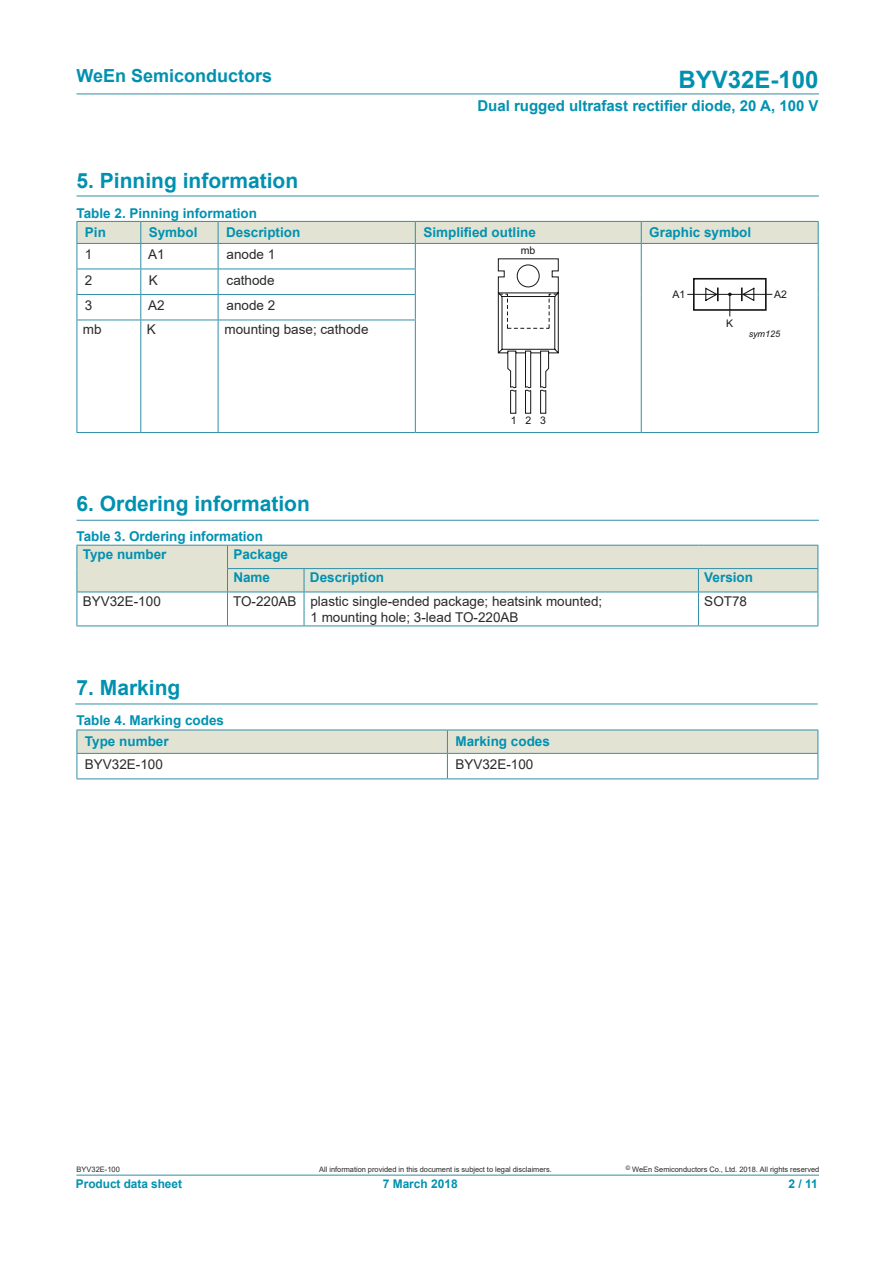
<style>
.page{position:relative;width:893px;height:1263px;background:#fff}
.page>*{position:absolute;margin:0;border:0;box-sizing:border-box;transform-origin:0 0}
.t1{font:700 24px "Arial";color:#0091b0}
.t2{font:700 21px "Arial";color:#0091b0}
.t3{font:700 18px "Arial";color:#0091b0}
.t4{font:700 15px "Arial";color:#0091b0}
.t5{font:700 13.5px/19.4px "Arial";color:#0091b0}
.t6{font:13.5px/16.2px "Arial";color:#2b2829;text-align:center}
.t7{font:700 12px "Arial";letter-spacing:-.005em;color:#0091b0}
.t8{font:10.5px "Arial";color:#161616}
.t9{font:italic 9px "Arial";letter-spacing:.005em;color:#161616}
.t10{font:7.5px "Arial";letter-spacing:-.005em;color:#2b2829}
</style>
<div class="page">
<hr style="left:77px;top:94px;width:742px;height:1px;background:#318fa7">
<hr style="left:77px;top:1175px;width:742px;height:1px;background:#318fa7">
<hr style="left:77px;top:196px;width:742px;height:1px;background:#318fa7">
<hr style="left:77px;top:520px;width:742px;height:1px;background:#318fa7">
<hr style="left:641px;top:320px;width:1px;height:112px;background:#318fa7">
<hr style="left:818px;top:320px;width:1px;height:112px;background:#318fa7">
<hr style="left:77px;top:320px;width:1px;height:112px;background:#318fa7">
<hr style="left:140px;top:320px;width:1px;height:112px;background:#318fa7">
<hr style="left:218px;top:320px;width:1px;height:112px;background:#318fa7">
<hr style="left:415px;top:320px;width:1px;height:112px;background:#318fa7">
<hr style="left:77px;top:432px;width:64px;height:1px;background:#318fa7">
<hr style="left:141px;top:432px;width:77px;height:1px;background:#318fa7">
<hr style="left:218px;top:432px;width:197px;height:1px;background:#318fa7">
<hr style="left:415px;top:432px;width:226px;height:1px;background:#318fa7">
<hr style="left:641px;top:432px;width:178px;height:1px;background:#318fa7">
<svg style="left:77px;top:221px;width:742px;height:193px"></svg>
<svg style="left:77px;top:545px;width:741px;height:80px"></svg>
<hr style="left:227px;top:568px;width:77px;height:1px;background:#318fa7">
<hr style="left:304px;top:568px;width:394px;height:1px;background:#318fa7">
<hr style="left:698px;top:568px;width:120px;height:1px;background:#318fa7">
<hr style="left:77px;top:592px;width:150px;height:1px;background:#318fa7">
<hr style="left:227px;top:592px;width:77px;height:1px;background:#318fa7">
<hr style="left:304px;top:592px;width:394px;height:1px;background:#318fa7">
<hr style="left:698px;top:592px;width:120px;height:1px;background:#318fa7">
<hr style="left:77px;top:625px;width:150px;height:1px;background:#318fa7">
<hr style="left:227px;top:625px;width:77px;height:1px;background:#318fa7">
<hr style="left:304px;top:625px;width:394px;height:1px;background:#318fa7">
<hr style="left:698px;top:625px;width:120px;height:1px;background:#318fa7">
<hr style="left:75px;top:704px;width:743px;height:1px;background:#318fa7">
<svg style="left:77px;top:730px;width:741px;height:48px"></svg>
<hr style="left:77px;top:753px;width:370px;height:1px;background:#318fa7">
<hr style="left:447px;top:753px;width:371px;height:1px;background:#318fa7">
<hr style="left:77px;top:778px;width:370px;height:1px;background:#318fa7">
<hr style="left:447px;top:778px;width:371px;height:1px;background:#318fa7">
<h3 class="t3" style="left:77px;top:66px;width:197px">WeEn Semiconductors</h3>
<h1 class="t1" style="left:678px;top:65px;width:142px">BYV32E-100</h1>
<p class="t4" style="left:477px;top:95px;width:343px">Dual rugged ultrafast recti昀椀er diode, 20 A, 100 V</p>
<h2 class="t2" style="left:77px;top:166px;width:223px">5. Pinning information</h2>
<p class="t5" style="left:85px;top:204px;width:174px;text-indent:-8px">Table 2. Pinning information<br>Pin</p>
<p class="t5" style="left:149px;top:223px;width:50px">Symbol</p>
<p class="t5" style="left:226px;top:223px;width:76px">Description</p>
<p class="t5" style="left:423px;top:223px;width:114px">Simpli昀椀ed outline</p>
<p class="t5" style="left:649px;top:223px;width:104px">Graphic symbol</p>
<p class="t6" style="left:85px;top:248px;width:9px">1</p>
<p class="t6" style="left:148px;top:246px;width:18px">A1</p>
<p class="t6" style="left:227px;top:246px;width:50px">anode 1</p>
<p class="t6" style="left:85px;top:272px;width:9px">2</p>
<p class="t6" style="left:149px;top:273px;width:11px">K</p>
<p class="t6" style="left:227px;top:272px;width:50px">cathode</p>
<p class="t6" style="left:85px;top:297px;width:9px">3</p>
<p class="t6" style="left:148px;top:297px;width:18px">A2</p>
<p class="t6" style="left:227px;top:297px;width:50px">anode 2</p>
<p class="t6" style="left:83px;top:321px;width:20px">mb</p>
<p class="t6" style="left:147px;top:322px;width:11px">K</p>
<p class="t6" style="left:224px;top:321px;width:146px">mounting base; cathode</p>
<h2 class="t2" style="left:77px;top:489px;width:235px">6. Ordering information</h2>
<p class="t5" style="left:77px;top:526px;width:188px">Table 3. Ordering information</p>
<p class="t8" style="left:521px;top:244px;width:16px">mb</p>
<p class="t8" style="left:511px;top:414px;width:22px">1 2</p>
<p class="t8" style="left:540px;top:414px;width:7px">3</p>
<p class="t8" style="left:672px;top:288px;width:14px">A1</p>
<p class="t8" style="left:774px;top:288px;width:14px">A2</p>
<p class="t8" style="left:726px;top:317px;width:9px">K</p>
<p class="t9" style="left:749px;top:331px;width:33px">sym125</p>
<p class="t5" style="left:83px;top:546px;width:85px">Type number</p>
<p class="t5" style="left:233px;top:544px;width:56px;line-height:23.4px">Package<br>Name</p>
<p class="t5" style="left:310px;top:568px;width:76px">Description</p>
<p class="t5" style="left:704px;top:568px;width:50px">Version</p>
<p class="t6" style="left:83px;top:593px;width:80px">BYV32E-100</p>
<p class="t6" style="left:233px;top:593px;width:371px">TO-220AB plastic single-ended package; heatsink mounted;<br>1 mounting hole; 3-lead TO-220AB</p>
<p class="t6" style="left:704px;top:593px;width:44px">SOT78</p>
<h2 class="t2" style="left:77px;top:680px;width:105px">7. Marking</h2>
<p class="t5" style="left:85px;top:733px;width:85px">Type number</p>
<p class="t5" style="left:455px;top:731px;width:96px">Marking codes</p>
<p class="t6" style="left:85px;top:756px;width:80px">BYV32E-100</p>
<p class="t6" style="left:455px;top:756px;width:80px">BYV32E-100</p>
<p class="t5" style="left:77px;top:711px;width:149px">Table 4. Marking codes</p>
<p class="t10" style="left:77px;top:1166px;width:45px">BYV32E-100</p>
<p class="t7" style="left:76px;top:1177px;width:108px">Product data sheet</p>
<p class="t10" style="left:319px;top:1166px;width:234px">All information provided in this document is subject to legal disclaimers.</p>
<p class="t10" style="left:626px;top:1166px;width:195px"><sup>©</sup> WeEn Semiconductors Co., Ltd. 2018. All rights reserved</p>
<p class="t7" style="left:383px;top:1177px;width:76px">7 March 2018</p>
<p class="t7" style="left:788px;top:1179px;width:31px">2 / 11</p>
</div>
